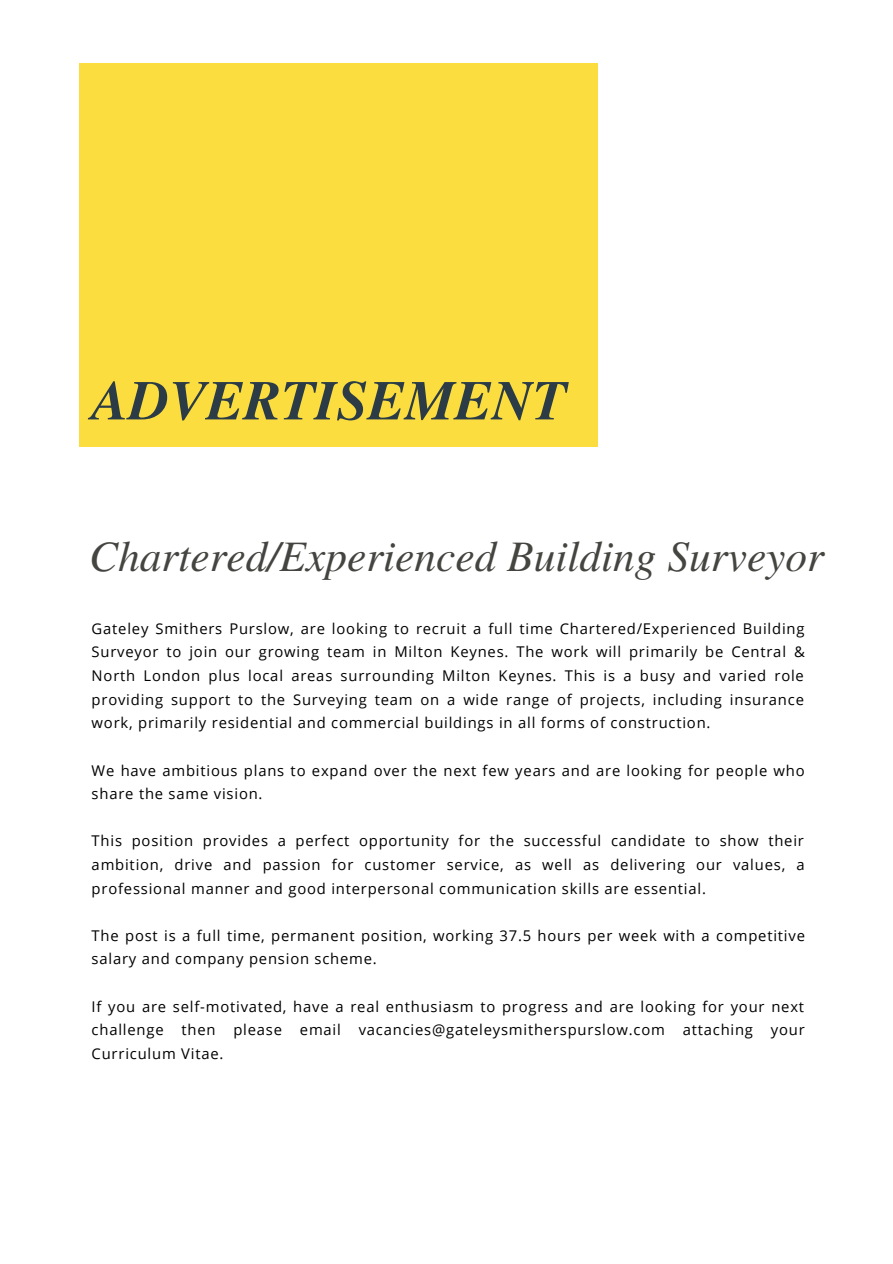
<style>
.page{position:relative;width:893px;height:1264px;background:#fff}
.page>*{position:absolute;margin:0;border:0;box-sizing:border-box;transform-origin:0 0}
.t1{font:italic 700 55.8px "Te X Gyre Termes";color:#2b3c46}
.t2{font:italic 43.35px "Te X Gyre Termes";color:#444440}
.t3{font:14.85px/23.5px "Open Sans";letter-spacing:.055em;color:#000;text-align:justify}
</style>
<div class="page">
<div style="left:80px;top:64px;width:518px;height:382px;background:#fbdd40"></div>
<h1 class="t1" style="left:92px;top:359px;width:476px">ADVERTISEMENT</h1>
<h2 class="t2" style="left:89px;top:524px;width:736px">Chartered/Experienced Building Surveyor</h2>
<p class="t3" style="left:92px;top:616px;width:714px">Gateley Smithers Purslow, are looking to recruit a full time Chartered/Experienced Building Surveyor to join our growing team in Milton Keynes. The work will primarily be Central &amp; North London plus local areas surrounding Milton Keynes. This is a busy and varied role providing support to the Surveying team on a wide range of projects, including insurance work, primarily residential and commercial buildings in all forms of construction.</p>
<p class="t3" style="left:92px;top:758px;width:714px">We have ambitious plans to expand over the next few years and are looking for people who share the same vision.</p>
<p class="t3" style="left:92px;top:828px;width:714px">This position provides a perfect opportunity for the successful candidate to show their ambition, drive and passion for customer service, as well as delivering our values, a professional manner and good interpersonal communication skills are essential.</p>
<p class="t3" style="left:92px;top:923px;width:714px">The post is a full time, permanent position, working 37.5 hours per week with a competitive salary and company pension scheme.</p>
<p class="t3" style="left:92px;top:994px;width:714px">If you are self-motivated, have a real enthusiasm to progress and are looking for your next challenge then please email vacancies@gateleysmitherspurslow.com attaching your Curriculum Vitae.</p>
</div>
